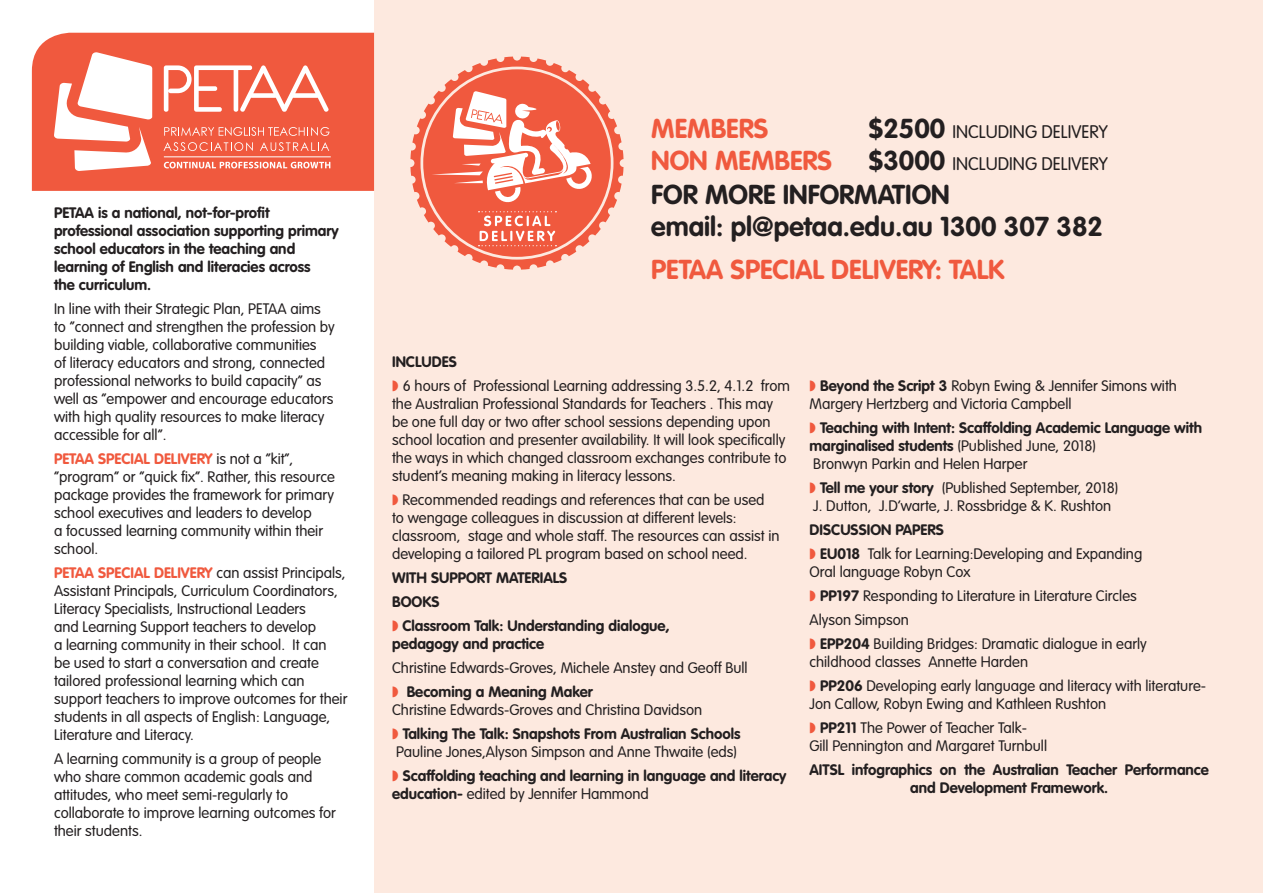
<style>
.page{position:relative;width:1263px;height:893px;background:#fff}
.page>*{position:absolute;margin:0;border:0;box-sizing:border-box;transform-origin:0 0}
.t1{font:700 27px/32.4px "VAG Rounded";color:#231f20}
.t2{font:700 27px "VAG Rounded";color:#f0593e}
.t3{font:300 18px "VAG Rounded";color:#231f20}
.t4{font:300 15px/18px "VAG Rounded";color:#231f20}
.t5{font:700 15px/18px "VAG Rounded";color:#231f20}
.s1{font-weight:700;color:#f0593e}
.s2{font-weight:700;font-size:27px}
.s3{font-weight:300}
.s4{font-weight:700}
</style>
<div class="page">
<div style="left:374px;top:0;width:889px;height:893px;background:#fde9df"></div>
<svg style="left:410px;top:57px;width:213px;height:213px"></svg>
<div style="left:423px;top:69px;width:188px;height:188px;background:#f0593e;border-radius:50%"></div>
<svg style="left:431px;top:91px;width:162px;height:112px"></svg>
<svg style="left:478px;top:211px;width:78px;height:35px"></svg>
<div style="left:32px;top:33px;width:342px;height:158px;background:#f0593e"></div>
<svg style="left:164px;top:65px;width:165px;height:47px"></svg>
<svg style="left:164px;top:127px;width:165px;height:9px"></svg>
<svg style="left:163px;top:142px;width:90px;height:9px"></svg>
<svg style="left:260px;top:142px;width:69px;height:9px"></svg>
<svg style="left:54px;top:52px;width:98px;height:119px"></svg>
<svg style="left:164px;top:162px;width:166px;height:6px"></svg>
<hr style="left:164px;top:157px;width:167px;height:1px;background:#fff">
<p class="t5" style="left:54px;top:205px;width:286px">PETAA is a national, not-for-profit professional association supporting primary school educators in the teaching and learning of English and literacies across<br>the curriculum.</p>
<p class="t4" style="left:54px;top:301px;width:282px">In line with their Strategic Plan, PETAA aims to “connect and strengthen the profession by building viable, collaborative communities<br>of literacy educators and strong, connected professional networks to build capacity” as well as “empower and encourage educators with high quality resources to make literacy accessible for all”.</p>
<p class="t4" style="left:54px;top:451px;width:282px"><span class="s1">PETAA SPECIAL DELIVERY</span> is not a “kit”, “program” or “quick fix”. Rather, this resource package provides the framework for primary school executives and leaders to develop<br>a focussed learning community within their school.</p>
<p class="t4" style="left:54px;top:565px;width:295px"><span class="s1">PETAA SPECIAL DELIVERY</span> can assist Principals, Assistant Principals, Curriculum Coordinators, Literacy Specialists, Instructional Leaders<br>and Learning Support teachers to develop<br>a learning community in their school. It can<br>be used to start a conversation and create tailored professional learning which can support teachers to improve outcomes for their students in all aspects of English: Language, Literature and Literacy.</p>
<p class="t4" style="left:54px;top:751px;width:283px">A learning community is a group of people who share common academic goals and attitudes, who meet semi-regularly to collaborate to improve learning outcomes for their students.</p>
<h1 class="t2" style="left:651px;top:112px;width:118px">MEMBERS</h1>
<p class="t3" style="left:869px;top:121px;width:240px"><span class="s2">$2500</span> INCLUDING DELIVERY</p>
<h1 class="t2" style="left:651px;top:145px;width:182px">NON MEMBERS</h1>
<p class="t3" style="left:869px;top:154px;width:240px"><span class="s2">$3000</span> INCLUDING DELIVERY</p>
<h1 class="t1" style="left:651px;top:179px;width:453px">FOR MORE INFORMATION<br>email: pl@petaa.edu.au 1300 307 382</h1>
<h1 class="t2" style="left:651px;top:254px;width:355px">PETAA SPECIAL DELIVERY: TALK</h1>
<p class="t5" style="left:392px;top:353px;width:66px">INCLUDES</p>
<p class="t4" style="left:392px;top:377px;width:400px;text-indent:11px">6 hours of Professional Learning addressing 3.5.2, 4.1.2 from the Australian Professional Standards for Teachers . This may be one full day or two after school sessions depending upon school location and presenter availability. It will look specifically the ways in which changed classroom exchanges contribute to student’s meaning making in literacy lessons.</p>
<p class="t4" style="left:392px;top:491px;width:389px;text-indent:10px">Recommended readings and references that can be used to wengage colleagues in discussion at different levels: classroom, stage and whole staff. The resources can assist in developing a tailored PL program based on school need.</p>
<p class="t5" style="left:392px;top:566px;width:177px;line-height:24px">WITH SUPPORT MATERIALS<br>BOOKS</p>
<p class="t5" style="left:392px;top:617px;width:279px;text-indent:10px">Classroom Talk: Understanding dialogue, pedagogy and practice</p>
<p class="t4" style="left:392px;top:659px;width:357px">Christine Edwards-Groves, Michele Anstey and Geoff Bull</p>
<p class="t5" style="left:407px;top:683px;width:188px">Becoming a Meaning Maker</p>
<p class="t4" style="left:392px;top:701px;width:312px">Christine Edwards-Groves and Christina Davidson</p>
<p class="t5" style="left:403px;top:725px;width:339px">Talking The Talk: Snapshots From Australian Schools</p>
<p class="t4" style="left:396px;top:743px;width:343px">Pauline Jones,Alyson Simpson and Anne Thwaite (eds)</p>
<p class="t5" style="left:392px;top:767px;width:396px;text-indent:11px">Scaffolding teaching and learning in language and literacy education- <span class="s3">edited by Jennifer Hammond</span></p>
<p class="t4" style="left:809px;top:377px;width:369px;text-indent:11px"><span class="s4">Beyond the Script 3</span> Robyn Ewing &amp; Jennifer Simons with<br>Margery Hertzberg and Victoria Campbell</p>
<p class="t5" style="left:809px;top:419px;width:394px;text-indent:11px">Teaching with Intent: Scaffolding Academic Language with marginalised students <span class="s3">(Published June, 2018)<br>Bronwyn Parkin and Helen Harper</span></p>
<p class="t4" style="left:813px;top:479px;width:307px;text-align:center"><span class="s4">Tell me your story</span> (Published September, 2018)<br>J. Dutton, J.D’warte, J. Rossbridge &amp; K. Rushton</p>
<p class="t4" style="left:820px;top:518px;width:324px;line-height:24px;text-indent:-11px"><span class="s4">DISCUSSION PAPERS<br>EU018</span> Talk for Learning:Developing and Expanding</p>
<p class="t4" style="left:809px;top:563px;width:162px">Oral language Robyn Cox</p>
<p class="t4" style="left:820px;top:587px;width:318px"><span class="s4">PP197</span> Responding to Literature in Literature Circles</p>
<p class="t4" style="left:809px;top:611px;width:101px">Alyson Simpson</p>
<p class="t4" style="left:820px;top:635px;width:328px"><span class="s4">EPP204</span> Building Bridges: Dramatic dialogue in early</p>
<p class="t4" style="left:820px;top:650px;width:387px;line-height:24px;text-indent:-11px">childhood classes Annette Harden<br><span class="s4">PP206</span> Developing early language and literacy with literature-</p>
<p class="t4" style="left:820px;top:692px;width:287px;line-height:24px;text-indent:-11px">Jon Callow, Robyn Ewing and Kathleen Rushton<br><span class="s4">PP211</span> The Power of Teacher Talk-</p>
<p class="t4" style="left:809px;top:737px;width:239px">Gill Pennington and Margaret Turnbull</p>
<p class="t5" style="left:809px;top:761px;width:401px;text-align:center">AITSL infographics on the Australian Teacher Performance and Development Framework.</p>
</div>
